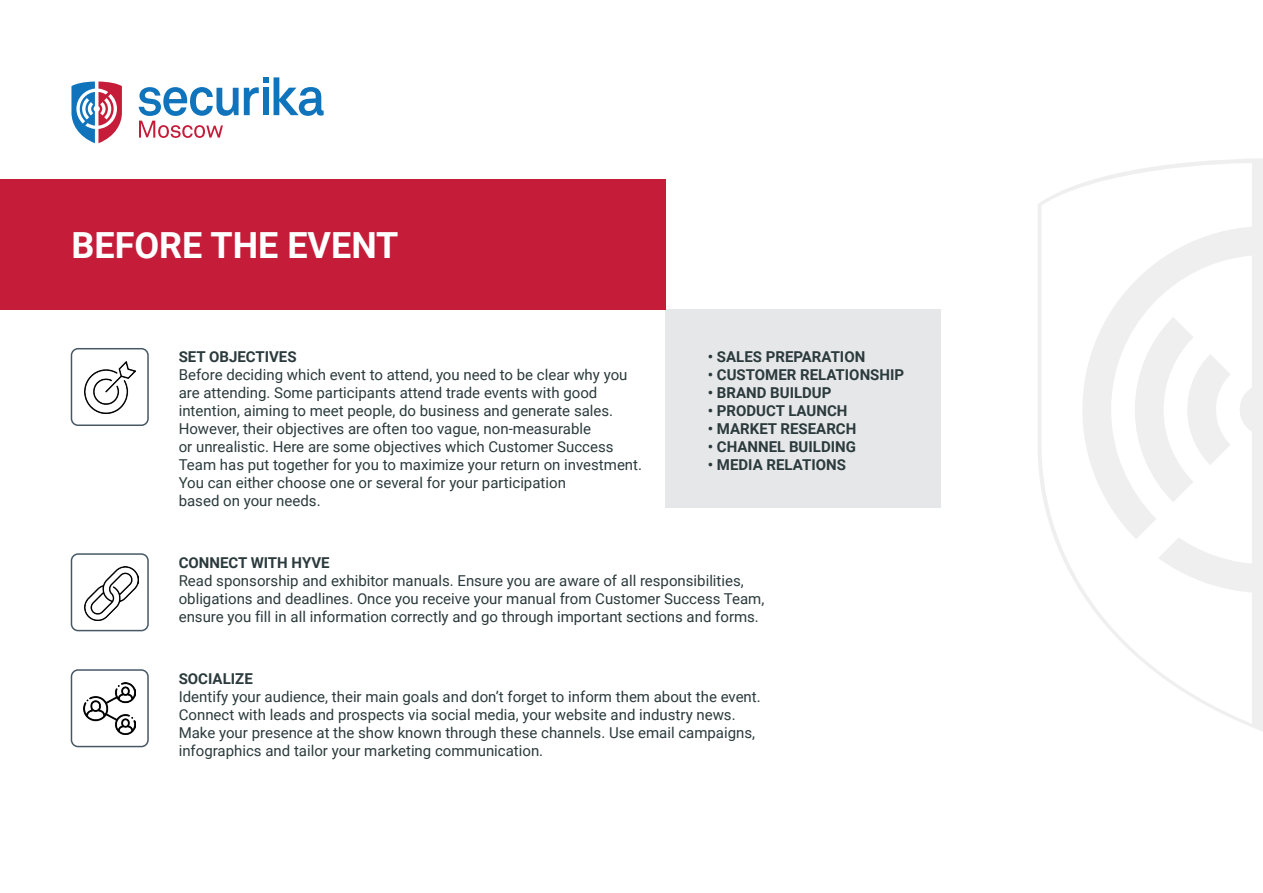
<style>
.page{position:relative;width:1263px;height:893px;background:#fff}
.page>*{position:absolute;margin:0;border:0;box-sizing:border-box;transform-origin:0 0}
.t1{font:700 36px "Roboto";color:#fff}
.t2{font:15px/18px "Roboto";color:#2b3a3c}
.t3{font:700 15px "Roboto";color:#2b3a3c}
</style>
<div class="page">
<div style="left:665px;top:309px;width:276px;height:199px;background:#e6e7e9"></div>
<div style="left:0;top:179px;width:665px;height:130px;background:#c51d39"></div>
<div style="left:71px;top:348px;width:78px;height:78px;border:2px solid #475865;border-radius:7px"></div>
<div style="left:71px;top:553px;width:78px;height:78px;border:2px solid #475865;border-radius:7px"></div>
<div style="left:71px;top:669px;width:78px;height:78px;border:2px solid #475865;border-radius:7px"></div>
<img style="left:84px;top:362px;width:52px;height:51px">
<img style="left:84px;top:566px;width:54px;height:54px">
<img style="left:84px;top:683px;width:52px;height:52px">
<svg style="left:274px;top:77px;width:50px;height:39px"></svg>
<svg style="left:71px;top:82px;width:51px;height:61px"></svg>
<svg style="left:139px;top:77px;width:129px;height:61px"></svg>
<svg style="left:1038px;top:158px;width:225px;height:573px"></svg>
<h1 class="t1" style="left:71px;top:220px;width:329px">BEFORE THE EVENT</h1>
<p class="t3" style="left:179px;top:346px;width:119px">SET OBJECTIVES</p>
<p class="t2" style="left:179px;top:365px;width:465px">Before deciding which event to attend, you need to be clear why you are attending. Some participants attend trade events with good intention, aiming to meet people, do business and generate sales.<br>However, their objectives are often too vague, non-measurable<br>or unrealistic. Here are some objectives which Customer Success Team has put together for you to maximize your return on investment.<br>You can either choose one or several for your participation<br>based on your needs.</p>
<p class="t3" style="left:708px;top:346px;width:159px">• SALES PREPARATION</p>
<p class="t3" style="left:708px;top:364px;width:198px">• CUSTOMER RELATIONSHIP</p>
<p class="t3" style="left:708px;top:382px;width:125px">• BRAND BUILDUP</p>
<p class="t3" style="left:708px;top:400px;width:141px">• PRODUCT LAUNCH</p>
<p class="t3" style="left:708px;top:418px;width:150px">• MARKET RESEARCH</p>
<p class="t3" style="left:708px;top:436px;width:150px">• CHANNEL BUILDING</p>
<p class="t3" style="left:708px;top:454px;width:140px">• MEDIA RELATIONS</p>
<p class="t3" style="left:179px;top:552px;width:152px">CONNECT WITH HYVE</p>
<p class="t2" style="left:179px;top:571px;width:587px">Read sponsorship and exhibitor manuals. Ensure you are aware of all responsibilities, obligations and deadlines. Once you receive your manual from Customer Success Team, ensure you fill in all information correctly and go through important sections and forms.</p>
<p class="t3" style="left:179px;top:668px;width:76px">SOCIALIZE</p>
<p class="t2" style="left:179px;top:687px;width:583px">Identify your audience, their main goals and don’t forget to inform them about the event.<br>Connect with leads and prospects via social media, your website and industry news.<br>Make your presence at the show known through these channels. Use email campaigns, infographics and tailor your marketing communication.</p>
</div>
